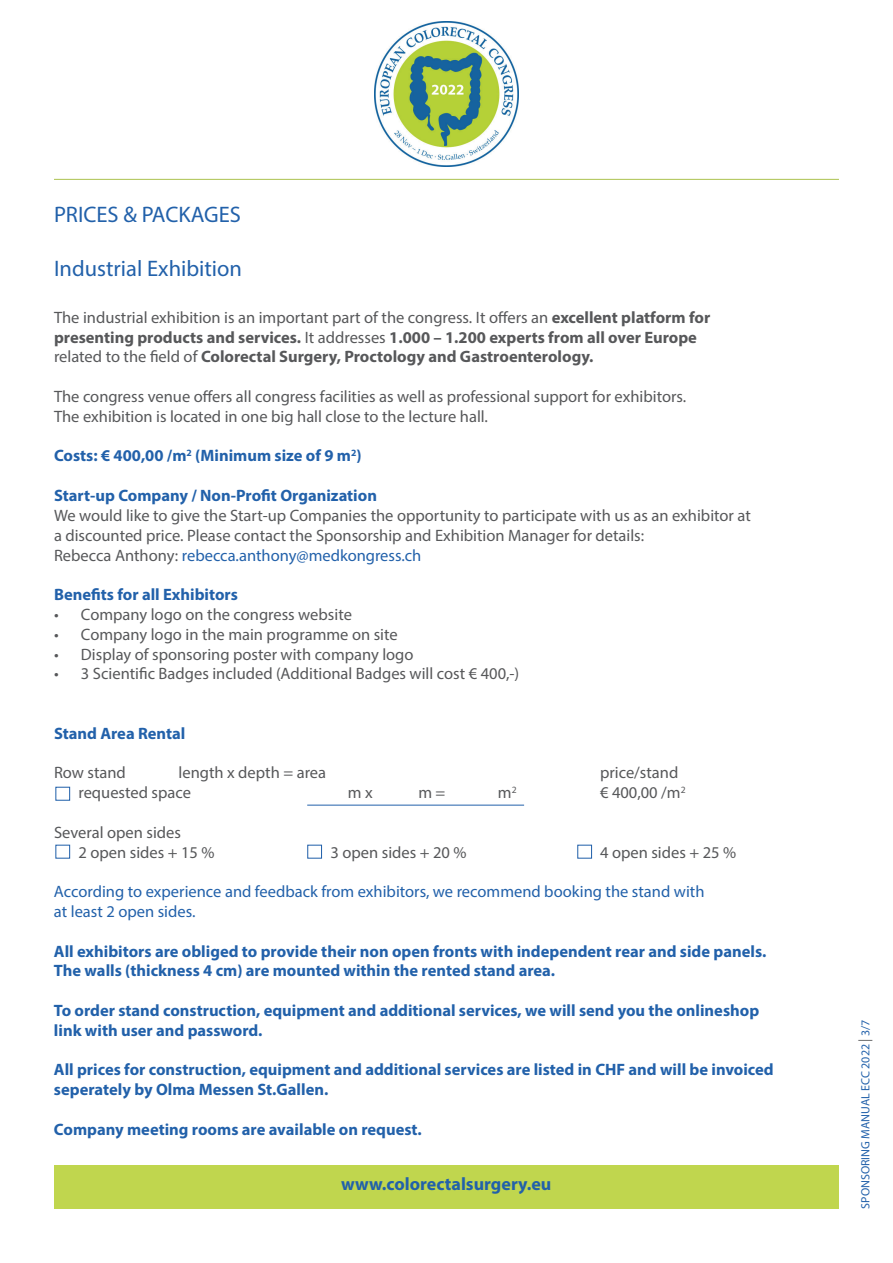
<style>
.page{position:relative;width:893px;height:1263px;background:#fff}
.page>*{position:absolute;margin:0;border:0;box-sizing:border-box;transform-origin:0 0}
.t1{font:22.5px "Myriad Pro";color:#2261aa}
.t2{font:700 18px "Myriad Pro";color:#2261aa}
.t3{font:16.5px/19.8px "Myriad Pro";color:#57585a}
.t4{font:700 16.5px/19.8px "Myriad Pro";color:#2261aa}
.t5{font:700 16.5px/19.8px "Myriad Pro";color:#57585a}
.t6{font:16.5px/19.8px "Myriad Pro";color:#2261aa}
.t7{font:12px "Myriad Pro";color:#2261aa}
.s1{font-weight:400}
.s2{color:#2261aa}
.s3{font-family:"Helvetica Neue";font-weight:100;font-size:19.5px;color:#57585a}
</style>
<div class="page">
<div style="left:54px;top:1165px;width:785px;height:44px;background:#c0d64e"></div>
<hr style="left:54px;top:179px;width:785px;height:1px;background:#acc24f">
<img style="left:374px;top:21px;width:145px;height:145px">
<hr style="left:307px;top:805px;width:217px;height:1px;background:#2261aa">
<div style="left:55px;top:787px;width:15px;height:14px;border:1px solid #2261aa"></div>
<div style="left:307px;top:845px;width:15px;height:14px;border:1px solid #2261aa"></div>
<div style="left:577px;top:845px;width:15px;height:14px;border:1px solid #2261aa"></div>
<h1 class="t1" style="left:54px;top:201px;width:188px">PRICES &amp; PACKAGES</h1>
<h1 class="t1" style="left:54px;top:255px;width:190px">Industrial Exhibition</h1>
<p class="t5" style="left:54px;top:307px;width:658px"><span class="s1">The industrial exhibition is an important part of the congress. It offers an</span> excellent platform for presenting products and services. <span class="s1">It addresses</span> 1.000 – 1.200 experts from all over Europe <span class="s1">related to the field of</span> Colorectal Surgery, Proctology and Gastroenterology.</p>
<p class="t3" style="left:54px;top:386px;width:634px">The congress venue offers all congress facilities as well as professional support for exhibitors.<br>The exhibition is located in one big hall close to the lecture hall.</p>
<p class="t4" style="left:54px;top:445px;width:309px">Costs: € 400,00 /m<sup>2</sup> (Minimum size of 9 m<sup>2</sup>)</p>
<p class="t4" style="left:54px;top:485px;width:325px">Start-up Company / Non-Profit Organization</p>
<p class="t3" style="left:54px;top:505px;width:698px">We would like to give the Start-up Companies the opportunity to participate with us as an exhibitor at a discounted price. Please contact the Sponsorship and Exhibition Manager for details:<br>Rebecca Anthony: <span class="s2">rebecca.anthony@medkongress.ch</span></p>
<p class="t4" style="left:54px;top:584px;width:185px">Benefits for all Exhibitors</p>
<p class="t3" style="left:54px;top:604px;width:299px">• Company logo on the congress website</p>
<p class="t3" style="left:54px;top:624px;width:345px">• Company logo in the main programme on site</p>
<p class="t3" style="left:54px;top:644px;width:361px">• Display of sponsoring poster with company logo</p>
<p class="t3" style="left:54px;top:664px;width:467px">• 3 Scientific Badges included (Additional Badges will cost € 400,-)</p>
<p class="t4" style="left:54px;top:723px;width:133px">Stand Area Rental</p>
<p class="t3" style="left:54px;top:763px;width:73px">Row stand</p>
<p class="t3" style="left:178px;top:763px;width:149px">length x depth = area</p>
<p class="t3" style="left:600px;top:763px;width:80px">price/stand</p>
<p class="t3" style="left:78px;top:782px;width:114px">requested space</p>
<p class="t3" style="left:348px;top:782px;width:26px">m x</p>
<p class="t3" style="left:418px;top:782px;width:29px">m =</p>
<p class="t3" style="left:498px;top:782px;width:20px">m<sup>2</sup></p>
<p class="t3" style="left:600px;top:782px;width:87px">€ 400,00 /m<sup>2</sup></p>
<p class="t3" style="left:78px;top:822px;width:138px;text-indent:-24px">Several open sides<br>2 open sides + 15 %</p>
<p class="t3" style="left:330px;top:842px;width:138px">3 open sides + 20 %</p>
<p class="t3" style="left:600px;top:842px;width:138px">4 open sides + 25 %</p>
<p class="t6" style="left:54px;top:881px;width:652px">According to experience and feedback from exhibitors, we recommend booking the stand with at least 2 open sides.</p>
<p class="t4" style="left:54px;top:940px;width:714px">All exhibitors are obliged to provide their non open fronts with independent rear and side panels.<br>The walls (thickness 4 cm) are mounted within the rented stand area.</p>
<p class="t4" style="left:54px;top:1000px;width:707px">To order stand construction, equipment and additional services, we will send you the onlineshop link with user and password.</p>
<p class="t4" style="left:54px;top:1059px;width:721px">All prices for construction, equipment and additional services are listed in CHF and will be invoiced seperately by Olma Messen St.Gallen.</p>
<p class="t4" style="left:54px;top:1119px;width:369px">Company meeting rooms are available on request.</p>
<p class="t2" style="left:341px;top:1172px;width:212px">www.colorectalsurgery.eu</p>
<p class="t7" style="left:858px;top:1209px;width:191px;rotate:-90deg">SPONSORING MANUAL ECC 2022 <span class="s3">I</span> 3/7</p>
</div>
